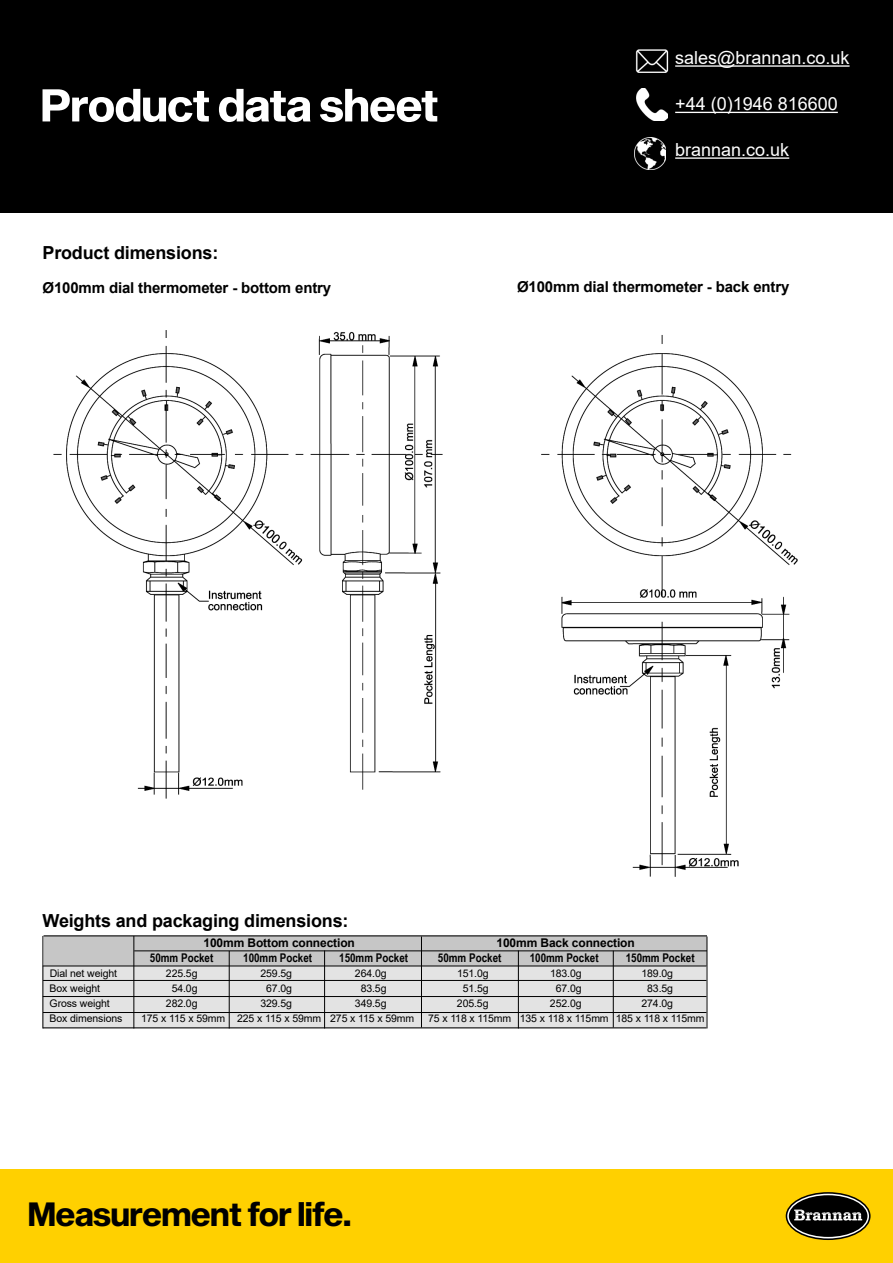
<style>
.page{position:relative;width:893px;height:1263px;background:#fff}
.page>*{position:absolute;margin:0;border:0;box-sizing:border-box;transform-origin:0 0}
.t1{font:33px "Sequel Sans Bold Disp";color:#000}
.t2{font:18px "Arial";color:#fff}
.t3{font:700 18px "Arial";letter-spacing:-.01em;color:#000}
.t4{font:700 15px "Arial";letter-spacing:-.01em;color:#000}
.t5{font:700 12px "Arial Narrow";color:#000}
.t6{font:700 12px "Arial";letter-spacing:-.01em;color:#000}
.t7{font:10.5px "Arial";letter-spacing:-.01em;color:#000}
</style>
<div class="page">
<div style="left:0;top:0;width:893px;height:213px;background:#000"></div>
<div style="left:0;top:1169px;width:893px;height:94px;background:#ffd000"></div>
<svg style="left:786px;top:1193px;width:84px;height:46px"></svg>
<div style="left:786px;top:1192px;width:85px;height:48px;border:2px solid #000;border-radius:50%"></div>
<div style="left:789px;top:1195px;width:78px;height:42px;background:#000;border-radius:50%"></div>
<svg style="left:794px;top:1209px;width:68px;height:11px"></svg>
<img style="left:635px;top:50px;width:34px;height:22px">
<hr style="left:675px;top:65px;width:175px;height:2px;background:#fff">
<img style="left:637px;top:89px;width:30px;height:32px">
<hr style="left:675px;top:112px;width:163px;height:1px;background:#fff">
<img style="left:635px;top:137px;width:31px;height:32px">
<hr style="left:675px;top:157px;width:114px;height:2px;background:#fff">
<svg style="left:43px;top:89px;width:394px;height:33px"></svg>
<img style="left:53px;top:330px;width:745px;height:547px">
<div style="left:43px;top:966px;width:663px;height:62px;background:#e3e3e3"></div>
<div style="left:44px;top:936px;width:662px;height:30px;background:#c6c6c6"></div>
<hr style="left:43px;top:965px;width:663px;height:1px;background:#000">
<hr style="left:43px;top:980px;width:663px;height:1px;background:#000">
<hr style="left:43px;top:936px;width:1px;height:92px;background:#000">
<hr style="left:133px;top:936px;width:1px;height:92px;background:#000">
<hr style="left:518px;top:950px;width:1px;height:78px;background:#000">
<hr style="left:707px;top:936px;width:1px;height:92px;background:#000">
<hr style="left:43px;top:935px;width:664px;height:1px;background:#000">
<hr style="left:43px;top:1012px;width:663px;height:1px;background:#000">
<hr style="left:43px;top:1027px;width:663px;height:1px;background:#000">
<hr style="left:43px;top:996px;width:663px;height:1px;background:#000">
<hr style="left:229px;top:951px;width:1px;height:77px;background:#000">
<hr style="left:324px;top:950px;width:1px;height:78px;background:#000">
<hr style="left:421px;top:936px;width:1px;height:91px;background:#000">
<hr style="left:613px;top:951px;width:1px;height:76px;background:#000">
<hr style="left:134px;top:950px;width:573px;height:1px;background:#000">
<h2 class="t3" style="left:43px;top:240px;width:177px">Product dimensions:</h2>
<h2 class="t2" style="left:675px;top:45px;width:176px">sales@brannan.co.uk</h2>
<h2 class="t2" style="left:675px;top:92px;width:164px">+44 (0)1946 816600</h2>
<h2 class="t2" style="left:675px;top:137px;width:116px">brannan.co.uk</h2>
<h3 class="t4" style="left:43px;top:277px;width:290px">Ø100mm dial thermometer - bottom entry</h3>
<h3 class="t4" style="left:517px;top:276px;width:274px">Ø100mm dial thermometer - back entry</h3>
<h2 class="t3" style="left:43px;top:908px;width:307px">Weights and packaging dimensions:</h2>
<p class="t6" style="left:204px;top:935px;width:153px">100mm Bottom connection</p>
<p class="t6" style="left:497px;top:935px;width:140px">100mm Back connection</p>
<p class="t5" style="left:150px;top:949px;width:65px">50mm Pocket</p>
<p class="t5" style="left:243px;top:949px;width:70px">100mm Pocket</p>
<p class="t5" style="left:339px;top:949px;width:70px">150mm Pocket</p>
<p class="t5" style="left:438px;top:949px;width:65px">50mm Pocket</p>
<p class="t5" style="left:530px;top:949px;width:70px">100mm Pocket</p>
<p class="t5" style="left:626px;top:949px;width:70px">150mm Pocket</p>
<p class="t7" style="left:50px;top:966px;width:69px">Dial net weight</p>
<p class="t7" style="left:166px;top:966px;width:33px">225.5g</p>
<p class="t7" style="left:260px;top:966px;width:33px">259.5g</p>
<p class="t7" style="left:355px;top:966px;width:33px">264.0g</p>
<p class="t7" style="left:457px;top:966px;width:33px">151.0g</p>
<p class="t7" style="left:550px;top:966px;width:33px">183.0g</p>
<p class="t7" style="left:641px;top:966px;width:33px">189.0g</p>
<p class="t7" style="left:50px;top:981px;width:52px">Box weight</p>
<p class="t7" style="left:172px;top:981px;width:27px">54.0g</p>
<p class="t7" style="left:266px;top:981px;width:27px">67.0g</p>
<p class="t7" style="left:361px;top:981px;width:27px">83.5g</p>
<p class="t7" style="left:463px;top:981px;width:27px">51.5g</p>
<p class="t7" style="left:556px;top:981px;width:27px">67.0g</p>
<p class="t7" style="left:647px;top:981px;width:27px">83.5g</p>
<p class="t7" style="left:50px;top:996px;width:62px">Gross weight</p>
<p class="t7" style="left:166px;top:996px;width:33px">282.0g</p>
<p class="t7" style="left:260px;top:996px;width:33px">329.5g</p>
<p class="t7" style="left:355px;top:996px;width:33px">349.5g</p>
<p class="t7" style="left:457px;top:996px;width:33px">205.5g</p>
<p class="t7" style="left:550px;top:996px;width:33px">252.0g</p>
<p class="t7" style="left:641px;top:996px;width:33px">274.0g</p>
<p class="t7" style="left:50px;top:1011px;width:74px">Box dimensions</p>
<p class="t7" style="left:141px;top:1011px;width:275px">175 x 115 x 59mm 225 x 115 x 59mm 275 x 115 x 59mm</p>
<p class="t7" style="left:428px;top:1011px;width:278px">75 x 118 x 115mm 135 x 118 x 115mm 185 x 118 x 115mm</p>
<h1 class="t1" style="left:28px;top:1191px;width:325px">Measurement for life.</h1>
</div>
